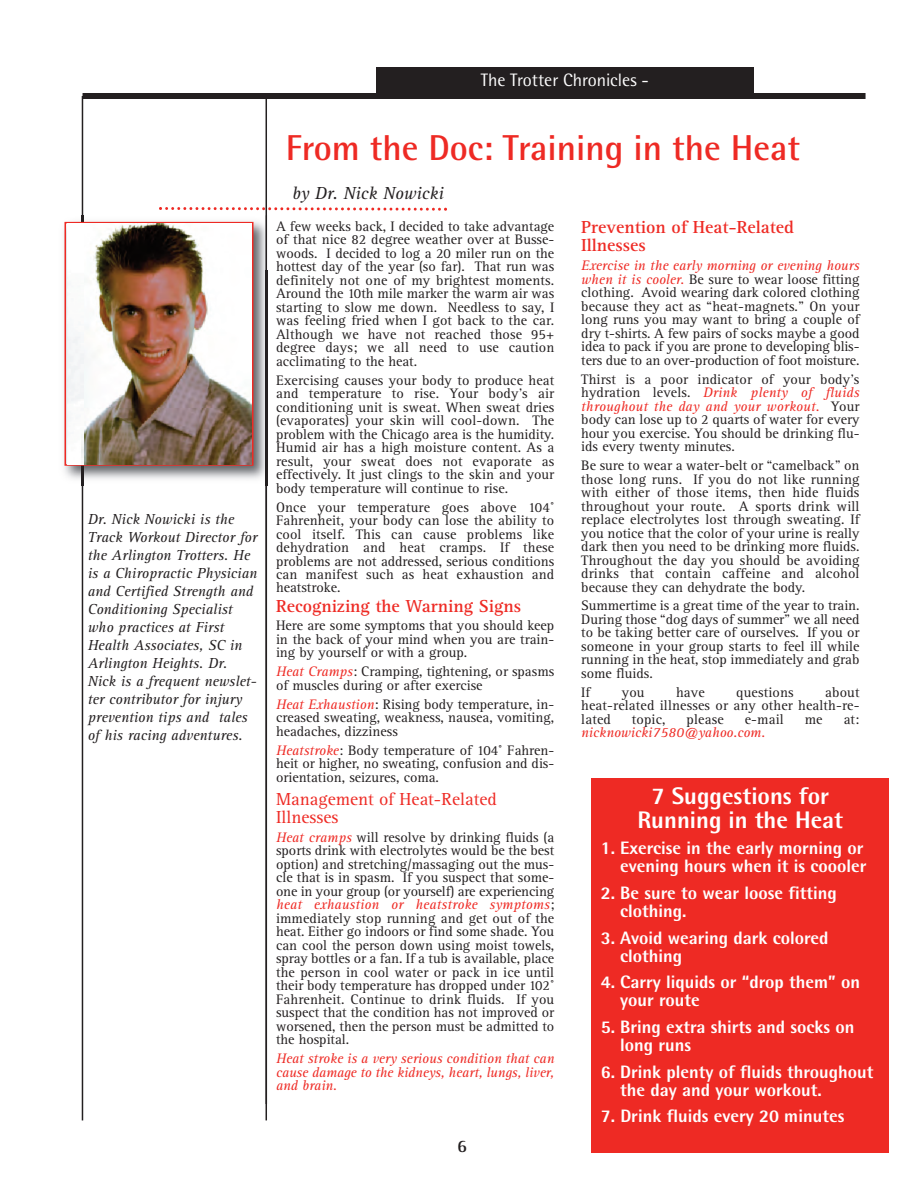
<style>
.page{position:relative;width:918px;height:1188px;background:#fff}
.page>*{position:absolute;margin:0;border:0;box-sizing:border-box;transform-origin:0 0}
.t1{font:700 36px "Rotis Semi Sans";color:#ee2a24}
.t2{font:800 24px/24px "Rotis Semi Sans";color:#fff;text-align:center}
.t3{font:800 18px/18px "Rotis Semi Sans";color:#fff}
.t4{font:700 18px/18px "Rotis Serif";color:#ee2a24}
.t5{font:18px/18px "Rotis Serif";color:#ee2a24}
.t6{font:18px "Rotis Semi Sans";color:#fff}
.t7{font:italic 18px "Rotis Serif";color:#231f20}
.t8{font:700 18px "Rotis Serif";color:#231f20}
.t9{font:italic 15px/18px "Rotis Serif";color:#231f20}
.t10{font:14.25px/13.5px "Rotis Serif";color:#231f20;text-align:justify}
.t11{font:italic 14.25px/13.5px "Rotis Serif";letter-spacing:-.005em;color:#ee2a24;text-align:justify}
.s1{font-style:italic;color:#ee2a24}
</style>
<div class="page">
<div style="left:83px;top:93px;width:783px;height:6px;background:#231f20"></div>
<div style="left:376px;top:67px;width:378px;height:29px;background:#231f20"></div>
<hr style="left:82px;top:96px;width:1px;height:1024px;background:#231f20">
<hr style="left:266px;top:96px;width:1px;height:1024px;background:#231f20">
<img style="left:64px;top:215px;width:204px;height:270px">
<svg style="left:82px;top:466px;width:1px;height:19px"></svg>
<img style="left:266px;top:215px;width:1px;height:270px">
<div style="left:64px;top:222px;width:190px;height:244px;border:2px solid #ee2a24"></div>
<img style="left:67px;top:223px;width:185px;height:241px">
<img style="left:82px;top:223px;width:1px;height:241px">
<svg style="left:159px;top:205px;width:288px;height:7px"></svg>
<div style="left:592px;top:778px;width:297px;height:374px;background:#ee2a24"></div>
<p class="t6" style="left:481px;top:74px;width:169px">The Trotter Chronicles -</p>
<p class="t9" style="left:88px;top:512px;width:171px">Dr. Nick Nowicki is the<br>Track Workout Director for the Arlington Trotters. He is a Chiropractic Physician and Certified Strength and<br>Conditioning Specialist who practices at First<br>Health Associates, SC in<br>Arlington Heights. Dr.<br>Nick is a frequent newslet&shy;ter contributor for injury prevention tips and tales of his racing adventures.</p>
<h1 class="t1" style="left:286px;top:136px;width:516px">From the Doc: Training in the Heat</h1>
<p class="t7" style="left:292px;top:187px;width:153px">by Dr. Nick Nowicki</p>
<p class="t10" style="left:276px;top:221px;width:280px">A few weeks back, I decided to take advantage of that nice 82 degree weather over at Busse&shy;woods. I decided to log a 20 miler run on the hottest day of the year (so far). That run was definitely not one of my brightest moments.<br>Around the 10th mile marker the warm air was starting to slow me down. Needless to say, I was feeling fried when I got back to the car.<br>Although we have not reached those 95+ degree days; we all need to use caution acclimating to the heat.</p>
<p class="t10" style="left:276px;top:375px;width:280px">Exercising causes your body to produce heat and temperature to rise. Your body’s air conditioning unit is sweat. When sweat dries (evaporates) your skin will cool-down. The problem with the Chicago area is the humidity.<br>Humid air has a high moisture content. As a result, your sweat does not evaporate as effectively. It just clings to the skin and your body temperature will continue to rise.</p>
<p class="t10" style="left:276px;top:502px;width:280px">Once your temperature goes above 104˚ Fahrenheit, your body can lose the ability to cool itself. This can cause problems like dehydration and heat cramps. If these problems are not addressed, serious conditions can manifest such as heat exhaustion and heatstroke.</p>
<p class="t4" style="left:276px;top:598px;width:247px">Recognizing the Warning Signs</p>
<p class="t10" style="left:276px;top:620px;width:280px">Here are some symptoms that you should keep in the back of your mind when you are train&shy;ing by yourself or with a group.</p>
<p class="t10" style="left:276px;top:666px;width:280px"><span class="s1">Heat Cramps</span>: Cramping, tightening, or spasms of muscles during or after exercise</p>
<p class="t10" style="left:276px;top:699px;width:280px"><span class="s1">Heat Exhaustion</span>: Rising body temperature, in&shy;creased sweating, weakness, nausea, vomiting, headaches, dizziness</p>
<p class="t10" style="left:276px;top:745px;width:280px"><span class="s1">Heatstroke</span>: Body temperature of 104˚ Fahren&shy;heit or higher, no sweating, confusion and dis&shy;orientation, seizures, coma.</p>
<p class="t5" style="left:276px;top:792px;width:222px">Management of Heat-Related<br>Illnesses</p>
<p class="t10" style="left:276px;top:832px;width:280px"><span class="s1">Heat cramps</span> will resolve by drinking fluids (a sports drink with electrolytes would be the best option) and stretching/massaging out the mus&shy;cle that is in spasm. If you suspect that some&shy;one in your group (or yourself) are experiencing <span class="s1">heat exhaustion or heatstroke symptoms</span>; immediately stop running and get out of the heat. Either go indoors or find some shade. You can cool the person down using moist towels, spray bottles or a fan. If a tub is available, place the person in cool water or pack in ice until their body temperature has dropped under 102˚ Fahrenheit. Continue to drink fluids. If you suspect that the condition has not improved or worsened, then the person must be admitted to the hospital.</p>
<p class="t11" style="left:276px;top:1053px;width:280px">Heat stroke is a very serious condition that can cause damage to the kidneys, heart, lungs, liver, and brain.</p>
<p class="t8" style="left:457px;top:1140px;width:12px">6</p>
<p class="t4" style="left:581px;top:220px;width:214px">Prevention of Heat-Related<br>Illnesses</p>
<p class="t10" style="left:581px;top:260px;width:280px"><span class="s1">Exercise in the early morning or evening hours when it is cooler.</span> Be sure to wear loose fitting clothing. Avoid wearing dark colored clothing because they act as “heat-magnets.” On your long runs you may want to bring a couple of dry t-shirts. A few pairs of socks maybe a good idea to pack if you are prone to developing blis&shy;ters due to an over-production of foot moisture.</p>
<p class="t10" style="left:581px;top:374px;width:280px">Thirst is a poor indicator of your body’s hydration levels. <span class="s1">Drink plenty of fluids throughout the day and your workout.</span> Your body can lose up to 2 quarts of water for every hour you exercise. You should be drinking flu&shy;ids every twenty minutes.</p>
<p class="t10" style="left:581px;top:460px;width:280px">Be sure to wear a water-belt or “camelback” on those long runs. If you do not like running with either of those items, then hide fluids throughout your route. A sports drink will replace electrolytes lost through sweating. If you notice that the color of your urine is really dark then you need to be drinking more fluids.<br>Throughout the day you should be avoiding drinks that contain caffeine and alcohol because they can dehydrate the body.</p>
<p class="t10" style="left:581px;top:600px;width:280px">Summertime is a great time of the year to train.<br>During those “dog days of summer” we all need to be taking better care of ourselves. If you or someone in your group starts to feel ill while running in the heat, stop immediately and grab some fluids.</p>
<p class="t10" style="left:581px;top:687px;width:11px">If</p>
<p class="t10" style="left:622px;top:687px;width:24px">you</p>
<p class="t10" style="left:676px;top:687px;width:30px">have</p>
<p class="t10" style="left:736px;top:687px;width:59px">questions</p>
<p class="t10" style="left:581px;top:687px;width:280px;text-indent:244px">about heat-related illnesses or any other health-re&shy;lated</p>
<p class="t10" style="left:632px;top:714px;width:35px">topic,</p>
<p class="t10" style="left:687px;top:714px;width:39px">please</p>
<p class="t10" style="left:745px;top:714px;width:40px">e-mail</p>
<p class="t10" style="left:805px;top:714px;width:19px">me</p>
<p class="t10" style="left:844px;top:714px;width:17px">at:</p>
<p class="t11" style="left:581px;top:727px;width:186px">nicknowicki7580@yahoo.com.</p>
<h2 class="t2" style="left:637px;top:786px;width:207px">7 Suggestions for<br>Running in the Heat</h2>
<p class="t3" style="left:601px;top:841px;width:267px;text-align:right">1. Exercise in the early morning or evening hours when it is coooler</p>
<p class="t3" style="left:620px;top:886px;width:218px;text-indent:-19px">2. Be sure to wear loose fitting clothing.</p>
<p class="t3" style="left:620px;top:930px;width:210px;text-indent:-19px">3. Avoid wearing dark colored clothing</p>
<p class="t3" style="left:620px;top:975px;width:241px;text-indent:-19px">4. Carry liquids or “drop them” on your route</p>
<p class="t3" style="left:620px;top:1020px;width:236px;text-indent:-19px">5. Bring extra shirts and socks on long runs</p>
<p class="t3" style="left:620px;top:1064px;width:255px;text-indent:-19px">6. Drink plenty of fluids throughout the day and your workout.</p>
<p class="t3" style="left:601px;top:1109px;width:245px">7. Drink fluids every 20 minutes</p>
</div>
